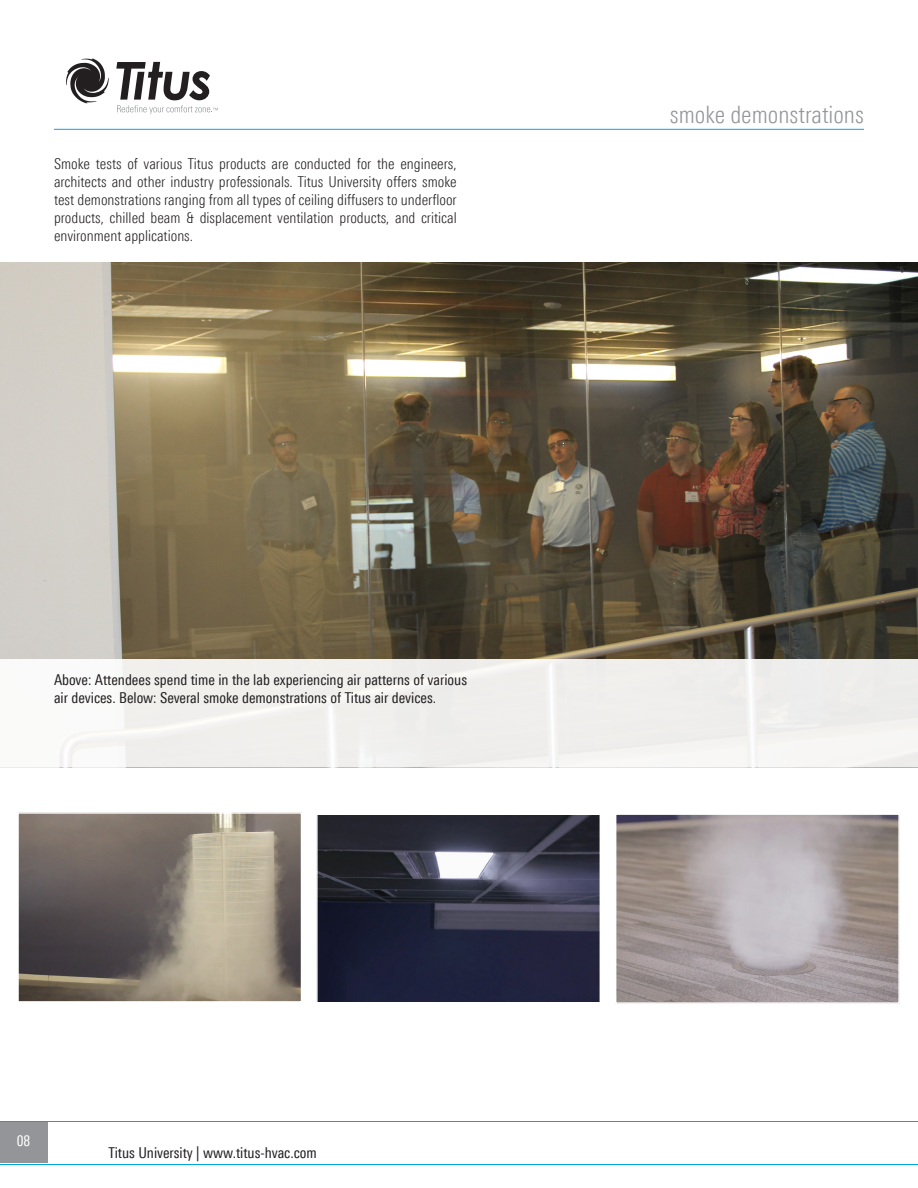
<style>
.page{position:relative;width:918px;height:1188px;background:#fff}
.page>*{position:absolute;margin:0;border:0;box-sizing:border-box;transform-origin:0 0}
.Title_sub{font:300 condensed 24px "LT Univers";color:#939598}
.Title_sub-2{font:300 condensed 15px/18px "LT Univers";color:#231f20;text-align:justify}
.Title_sub-3{font:condensed 15px/18px "LT Univers";color:#231f20}
.t1{font:condensed 15px "LT Univers";color:#fff}
</style>
<div class="page">
<hr style="left:0;top:1164px;width:918px;height:1px;background:#00a8e2">
<hr style="left:0;top:1121px;width:918px;height:1px;background:#00a8e2">
<div style="left:0;top:1123px;width:47px;height:40px;background:#939598"></div>
<hr style="left:54px;top:129px;width:810px;height:1px;background:#00a8e2">
<img style="left:0;top:262px;width:918px;height:398px">
<img style="left:20px;top:815px;width:279px;height:185px">
<div style="left:17px;top:812px;width:285px;height:191px;border:2px solid #fff"></div>
<img style="left:319px;top:816px;width:279px;height:185px">
<div style="left:316px;top:813px;width:285px;height:191px;border:2px solid #fff"></div>
<img style="left:618px;top:816px;width:279px;height:185px">
<div style="left:615px;top:813px;width:285px;height:191px;border:2px solid #fff"></div>
<div style="left:0;top:660px;width:918px;height:107px;background:linear-gradient(to right,#f5f5f3,#eeedec)"></div>
<svg style="left:66px;top:58px;width:43px;height:46px"></svg>
<svg style="left:116px;top:62px;width:102px;height:52px"></svg>
<p class="Title_sub-2" style="left:54px;top:154px;width:404px">Smoke tests of various Titus products are conducted for the engineers, architects and other industry professionals. Titus University offers smoke test demonstrations ranging from all types of ceiling diffusers to underfloor products, chilled beam &amp; displacement ventilation products, and critical environment applications.</p>
<p class="Title_sub-3" style="left:54px;top:670px;width:415px">Above: Attendees spend time in the lab experiencing air patterns of various air devices. Below: Several smoke demonstrations of Titus air devices.</p>
<p class="t1" style="left:17px;top:1132px;width:15px">08</p>
<p class="Title_sub-3" style="left:109px;top:1143px;width:210px">Titus University | www.titus-hvac.com</p>
<p class="Title_sub" style="left:670px;top:100px;width:196px">smoke demonstrations</p>
</div>
